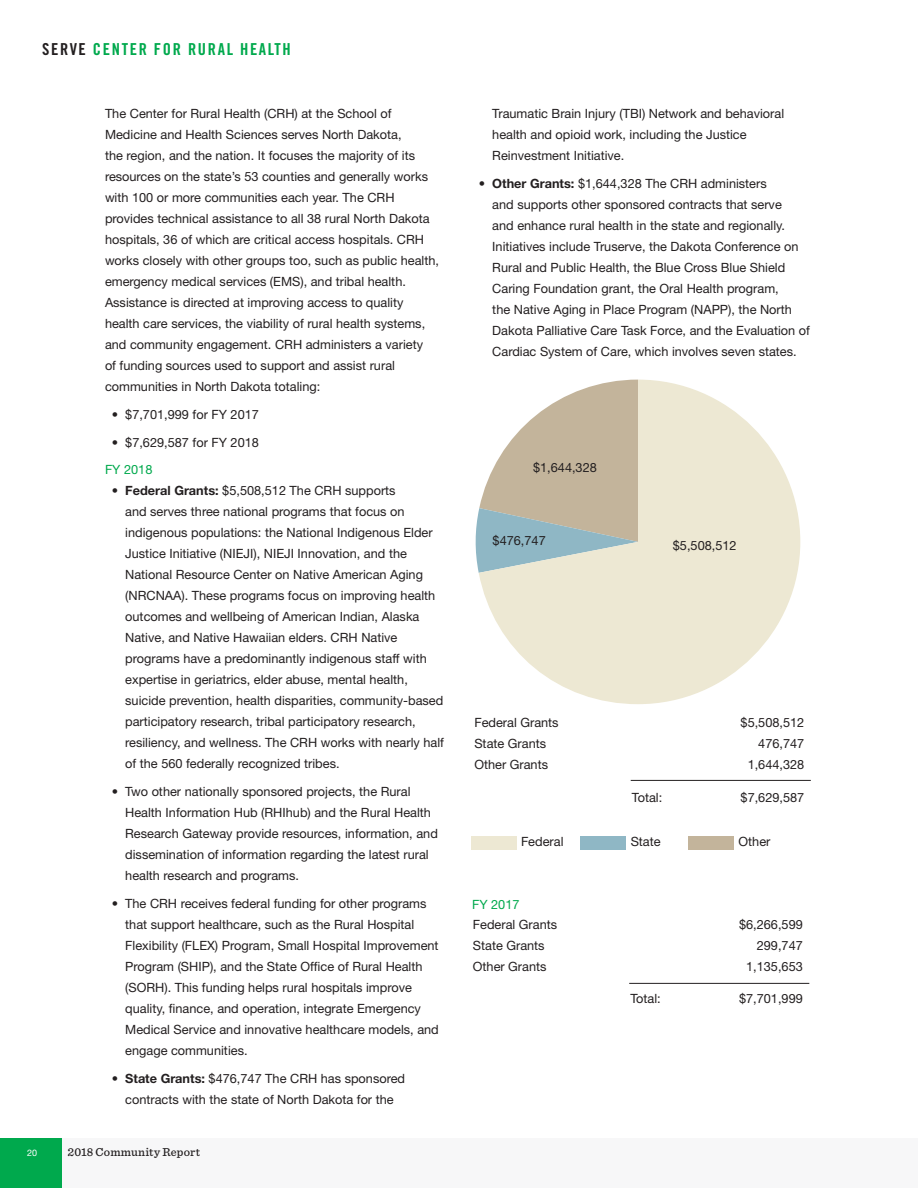
<style>
.page{position:relative;width:918px;height:1188px;background:#fff}
.page>*{position:absolute;margin:0;border:0;box-sizing:border-box;transform-origin:0 0}
.SectionMarker{font:16.5px "Trade Gothic LT Pro Bd Cn 20";letter-spacing:.1em;color:#00a94d}
.BodyCopy{font:12.75px/21px "Helvetica Neue";color:#231f20}
.BodyCopy_SubheadLead{font:12.75px "Helvetica Neue";color:#231f20}
.BodyCopy_SubheadLead-2{font:12.75px "Helvetica Neue";color:#00a94d}
.t1{font:500 12px "Sentinel";letter-spacing:.015em;color:#231f20}
.t2{font:9px "Helvetica Neue";color:#fff}
.s1{color:#231f20}
.s2{font-weight:700}
</style>
<div class="page">
<div style="left:471px;top:836px;width:45px;height:14px;background:#ede8d3"></div>
<svg style="left:479px;top:380px;width:321px;height:324px;fill:#ede8d3"></svg>
<hr style="left:631px;top:780px;width:180px;height:1px;background:#231f20">
<hr style="left:629px;top:983px;width:180px;height:1px;background:#231f20">
<div style="left:581px;top:836px;width:45px;height:14px;background:#8fb7c5"></div>
<div style="left:688px;top:836px;width:46px;height:14px;background:#c3b49b"></div>
<div style="left:0;top:1138px;width:918px;height:50px;background:#f7f7f8"></div>
<div style="left:0;top:1138px;width:62px;height:50px;background:#00a94d"></div>
<p class="SectionMarker" style="left:42px;top:39px;width:250px"><span class="s1">SERVE</span> CENTER FOR RURAL HEALTH</p>
<p class="BodyCopy" style="left:105px;top:103px;width:336px">The Center for Rural Health (CRH) at the School of Medicine and Health Sciences serves North Dakota,<br>the region, and the nation. It focuses the majority of its resources on the state’s 53 counties and generally works with 100 or more communities each year. The CRH provides technical assistance to all 38 rural North Dakota hospitals, 36 of which are critical access hospitals. CRH works closely with other groups too, such as public health, emergency medical services (EMS), and tribal health.<br>Assistance is directed at improving access to quality health care services, the viability of rural health systems, and community engagement. CRH administers a variety<br>of funding sources used to support and assist rural communities in North Dakota totaling:</p>
<p class="BodyCopy" style="left:112px;top:404px;width:149px">• $7,701,999 for FY 2017</p>
<p class="BodyCopy" style="left:112px;top:431px;width:149px">• $7,629,587 for FY 2018</p>
<p class="BodyCopy_SubheadLead-2" style="left:105px;top:462px;width:49px">FY 2018</p>
<p class="BodyCopy" style="left:125px;top:480px;width:320px;text-indent:-14px"><span class="s2">• Federal Grants:</span> $5,508,512 The CRH supports<br>and serves three national programs that focus on indigenous populations: the National Indigenous Elder Justice Initiative (NIEJI), NIEJI Innovation, and the National Resource Center on Native American Aging (NRCNAA). These programs focus on improving health outcomes and wellbeing of American Indian, Alaska Native, and Native Hawaiian elders. CRH Native programs have a predominantly indigenous staff with expertise in geriatrics, elder abuse, mental health, suicide prevention, health disparities, community-based participatory research, tribal participatory research, resiliency, and wellness. The CRH works with nearly half of the 560 federally recognized tribes.</p>
<p class="BodyCopy" style="left:125px;top:781px;width:314px;text-indent:-14px">• Two other nationally sponsored projects, the Rural Health Information Hub (RHIhub) and the Rural Health Research Gateway provide resources, information, and dissemination of information regarding the latest rural health research and programs.</p>
<p class="BodyCopy" style="left:125px;top:893px;width:315px;text-indent:-14px">• The CRH receives federal funding for other programs that support healthcare, such as the Rural Hospital Flexibility (FLEX) Program, Small Hospital Improvement Program (SHIP), and the State Office of Rural Health (SORH). This funding helps rural hospitals improve quality, finance, and operation, integrate Emergency Medical Service and innovative healthcare models, and engage communities.</p>
<p class="BodyCopy" style="left:112px;top:1067px;width:295px;text-align:center"><span class="s2">• State Grants:</span> $476,747 The CRH has sponsored contracts with the state of North Dakota for the</p>
<p class="t2" style="left:27px;top:1147px;width:12px">20</p>
<p class="t1" style="left:68px;top:1143px;width:134px">2018 Community Report</p>
<p class="BodyCopy" style="left:492px;top:103px;width:293px">Traumatic Brain Injury (TBI) Network and behavioral health and opioid work, including the Justice<br>Reinvestment Initiative.</p>
<p class="BodyCopy" style="left:492px;top:173px;width:319px;text-indent:-14px"><span class="s2">• Other Grants:</span> $1,644,328 The CRH administers<br>and supports other sponsored contracts that serve<br>and enhance rural health in the state and regionally.<br>Initiatives include Truserve, the Dakota Conference on Rural and Public Health, the Blue Cross Blue Shield Caring Foundation grant, the Oral Health program,<br>the Native Aging in Place Program (NAPP), the North Dakota Palliative Care Task Force, and the Evaluation of Cardiac System of Care, which involves seven states.</p>
<p class="BodyCopy" style="left:533px;top:457px;width:65px">$1,644,328</p>
<p class="BodyCopy" style="left:493px;top:529px;width:55px">$476,747</p>
<p class="BodyCopy" style="left:673px;top:535px;width:65px">$5,508,512</p>
<p class="BodyCopy_SubheadLead" style="left:474px;top:715px;width:86px">Federal Grants</p>
<p class="BodyCopy_SubheadLead" style="left:741px;top:715px;width:65px">$5,508,512</p>
<p class="BodyCopy_SubheadLead" style="left:474px;top:736px;width:73px">State Grants</p>
<p class="BodyCopy_SubheadLead" style="left:758px;top:736px;width:48px">476,747</p>
<p class="BodyCopy_SubheadLead" style="left:474px;top:757px;width:75px">Other Grants</p>
<p class="BodyCopy_SubheadLead" style="left:748px;top:757px;width:58px">1,644,328</p>
<p class="BodyCopy" style="left:632px;top:786px;width:32px">Total:</p>
<p class="BodyCopy" style="left:741px;top:786px;width:65px">$7,629,587</p>
<p class="BodyCopy" style="left:521px;top:831px;width:44px">Federal</p>
<p class="BodyCopy_SubheadLead-2" style="left:472px;top:896px;width:49px">FY 2017</p>
<p class="BodyCopy" style="left:631px;top:831px;width:31px">State</p>
<p class="BodyCopy" style="left:739px;top:831px;width:33px">Other</p>
<p class="BodyCopy_SubheadLead" style="left:473px;top:917px;width:86px">Federal Grants</p>
<p class="BodyCopy_SubheadLead" style="left:739px;top:917px;width:65px">$6,266,599</p>
<p class="BodyCopy_SubheadLead" style="left:473px;top:938px;width:73px">State Grants</p>
<p class="BodyCopy_SubheadLead" style="left:757px;top:938px;width:48px">299,747</p>
<p class="BodyCopy_SubheadLead" style="left:473px;top:959px;width:75px">Other Grants</p>
<p class="BodyCopy_SubheadLead" style="left:746px;top:959px;width:58px">1,135,653</p>
<p class="BodyCopy" style="left:630px;top:988px;width:32px">Total:</p>
<p class="BodyCopy" style="left:739px;top:988px;width:65px">$7,701,999</p>
</div>
